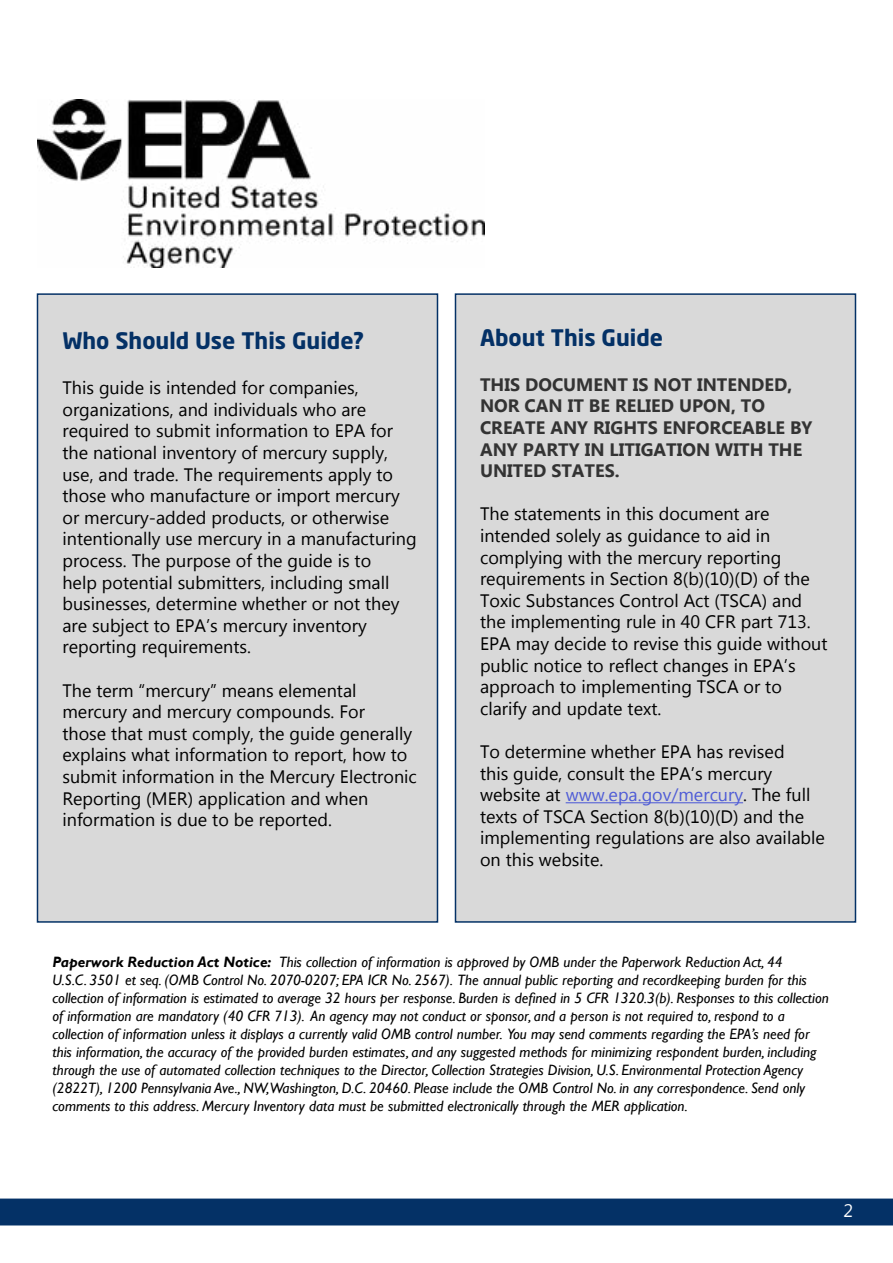
<style>
.page{position:relative;width:893px;height:1263px;background:#fff}
.page>*{position:absolute;margin:0;border:0;box-sizing:border-box;transform-origin:0 0}
.t1{font:700 22.5px "Neo Sans Std";color:#043166}
.t2{font:18px/21.6px "Myanmar Text";color:#000}
.t3{font:700 18px/21.6px "Myanmar Text";color:#333}
.t4{font:18px "Myanmar Text";color:#fff}
.t5{font:italic 15px/18px "Gill Sans";color:#000}
.s1{color:#4f5cd6}
.s2{font-weight:700}
</style>
<div class="page">
<div style="left:0;top:1198px;width:893px;height:27px;background:#043166"></div>
<div style="left:455px;top:293px;width:401px;height:630px;background:#d9d9d9;border:2px solid #043166"></div>
<div style="left:37px;top:293px;width:401px;height:630px;background:#d9d9d9;border:2px solid #043166"></div>
<hr style="left:566px;top:802px;width:177px;height:1px;background:#4f5cd6">
<img style="left:38px;top:99px;width:446px;height:168px">
<h1 class="t1" style="left:62px;top:326px;width:303px">Who Should Use This Guide?</h1>
<p class="t2" style="left:62px;top:377px;width:356px">This guide is intended for companies, organizations, and individuals who are required to submit information to EPA for the national inventory of mercury supply, use, and trade. The requirements apply to those who manufacture or import mercury or mercury-added products, or otherwise intentionally use mercury in a manufacturing process. The purpose of the guide is to<br>help potential submitters, including small businesses, determine whether or not they are subject to EPA’s mercury inventory reporting requirements.</p>
<p class="t2" style="left:62px;top:680px;width:356px">The term “mercury” means elemental mercury and mercury compounds. For<br>those that must comply, the guide generally explains what information to report, how to submit information in the Mercury Electronic Reporting (MER) application and when information is due to be reported.</p>
<h1 class="t1" style="left:480px;top:323px;width:185px">About This Guide</h1>
<p class="t3" style="left:480px;top:374px;width:334px">THIS DOCUMENT IS NOT INTENDED,<br>NOR CAN IT BE RELIED UPON, TO<br>CREATE ANY RIGHTS ENFORCEABLE BY<br>ANY PARTY IN LITIGATION WITH THE<br>UNITED STATES.</p>
<p class="t2" style="left:480px;top:503px;width:349px">The statements in this document are intended solely as guidance to aid in complying with the mercury reporting requirements in Section 8(b)(10)(D) of the Toxic Substances Control Act (TSCA) and the implementing rule in 40 CFR part 713.<br>EPA may decide to revise this guide without public notice to reflect changes in EPA’s approach to implementing TSCA or to clarify and update text.</p>
<p class="t2" style="left:480px;top:741px;width:346px">To determine whether EPA has revised<br>this guide, consult the EPA’s mercury website at <span class="s1">www.epa.gov/mercury</span>. The full texts of TSCA Section 8(b)(10)(D) and the implementing regulations are also available on this website.</p>
<p class="t5" style="left:52px;top:953px;width:732px"><span class="s2">Paperwork Reduction Act Notice:</span> This collection of information is approved by OMB under the Paperwork Reduction Act, 44</p>
<p class="t5" style="left:52px;top:971px;width:756px">U.S.C. 3501 et seq. (OMB Control No. 2070-0207; EPA ICR No. 2567). The annual public reporting and recordkeeping burden for this</p>
<p class="t5" style="left:52px;top:989px;width:778px">collection of information is estimated to average 32 hours per response. Burden is defined in 5 CFR 1320.3(b). Responses to this collection of information are mandatory (40 CFR 713). An agency may not conduct or sponsor, and a person is not required to, respond to a</p>
<p class="t5" style="left:52px;top:1025px;width:766px">collection of information unless it displays a currently valid OMB control number. You may send comments regarding the EPA’s need for this information, the accuracy of the provided burden estimates, and any suggested methods for minimizing respondent burden, including through the use of automated collection techniques to the Director, Collection Strategies Division, U.S. Environmental Protection Agency (2822T), 1200 Pennsylvania Ave., NW,Washington, D.C. 20460. Please include the OMB Control No. in any correspondence. Send only comments to this address. Mercury Inventory data must be submitted electronically through the MER application.</p>
<p class="t4" style="left:843px;top:1200px;width:11px">2</p>
</div>
